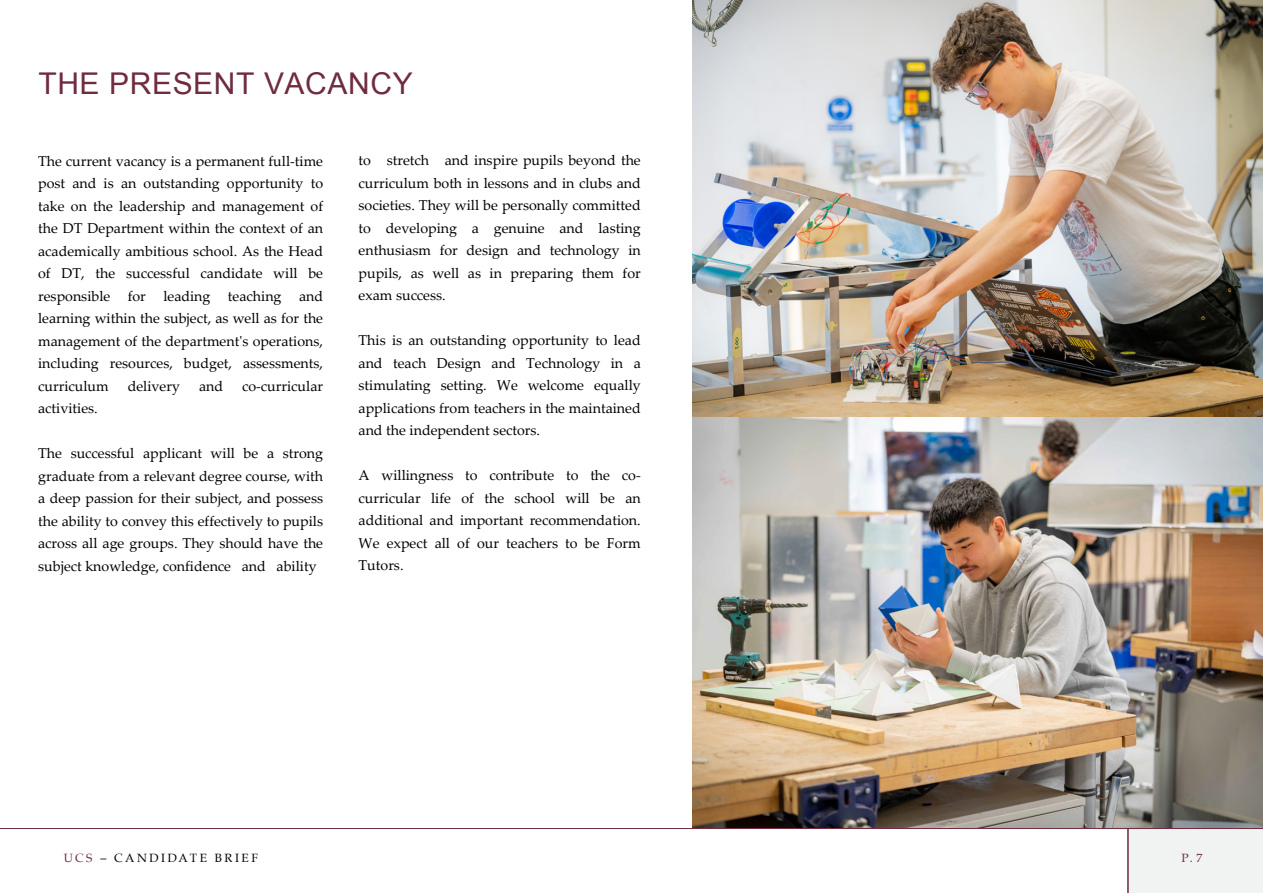
<style>
.page{position:relative;width:1263px;height:893px;background:#fff}
.page>*{position:absolute;margin:0;border:0;box-sizing:border-box;transform-origin:0 0}
.t1{font:30px "Arial";letter-spacing:.02em;color:#6f2c3e}
.t2{font:14.25px/22.5px "Palatino Linotype";color:#000;text-align:justify}
.t3{font:12px "Palatino";letter-spacing:.21em;color:#000}
.t4{font:12px "Palatino";color:#6f2c3e}
.s1{color:#6f2c3e}
.s2{font-family:"Palatino Linotype"}
</style>
<div class="page">
<div style="left:1128px;top:828px;width:135px;height:65px;background:#f1f2f2"></div>
<hr style="left:0;top:828px;width:1263px;height:1px;background:#6f2c3e">
<hr style="left:1128px;top:829px;width:1px;height:64px;background:#6f2c3e">
<img style="left:693px;top:417px;width:570px;height:411px">
<img style="left:692px;top:0;width:571px;height:417px">
<h1 class="t1" style="left:38px;top:64px;width:376px">THE PRESENT VACANCY</h1>
<p class="t2" style="left:38px;top:149px;width:286px">The current vacancy is a permanent full-time post and is an outstanding opportunity to take on the leadership and management of the DT Department within the context of an academically ambitious school. As the Head of DT, the successful candidate will be responsible for leading teaching and learning within the subject, as well as for the management of the department's operations, including resources, budget, assessments, curriculum</p>
<p class="t2" style="left:128px;top:374px;width:54px">delivery</p>
<p class="t2" style="left:199px;top:374px;width:26px">and</p>
<p class="t2" style="left:242px;top:374px;width:82px">co-curricular</p>
<p class="t2" style="left:38px;top:396px;width:61px">activities.</p>
<p class="t2" style="left:38px;top:441px;width:286px">The successful applicant will be a strong graduate from a relevant degree course, with a deep passion for their subject, and possess the ability to convey this effectively to pupils across all age groups. They should have the subject knowledge, confidence and ability</p>
<p class="t2" style="left:359px;top:149px;width:284px">to stretch and inspire pupils beyond the curriculum both in lessons and in clubs and societies. They will be personally committed to developing a genuine and lasting enthusiasm for design and technology in pupils, as well as in preparing them for exam success.</p>
<p class="t2" style="left:359px;top:329px;width:284px">This is an outstanding opportunity to lead and teach Design and Technology in a stimulating setting. We welcome equally applications from teachers in the maintained and the independent sectors.</p>
<p class="t2" style="left:359px;top:464px;width:284px">A willingness to contribute to the co&shy;curricular life of the school will be an additional and important recommendation.<br>We expect all of our teachers to be Form Tutors.</p>
<p class="t3" style="left:64px;top:848px;width:196px"><span class="s1">UCS</span> – CANDIDATE BRIEF</p>
<p class="t4" style="left:1181px;top:848px;width:22px">P.<span class="s2">7</span></p>
</div>
